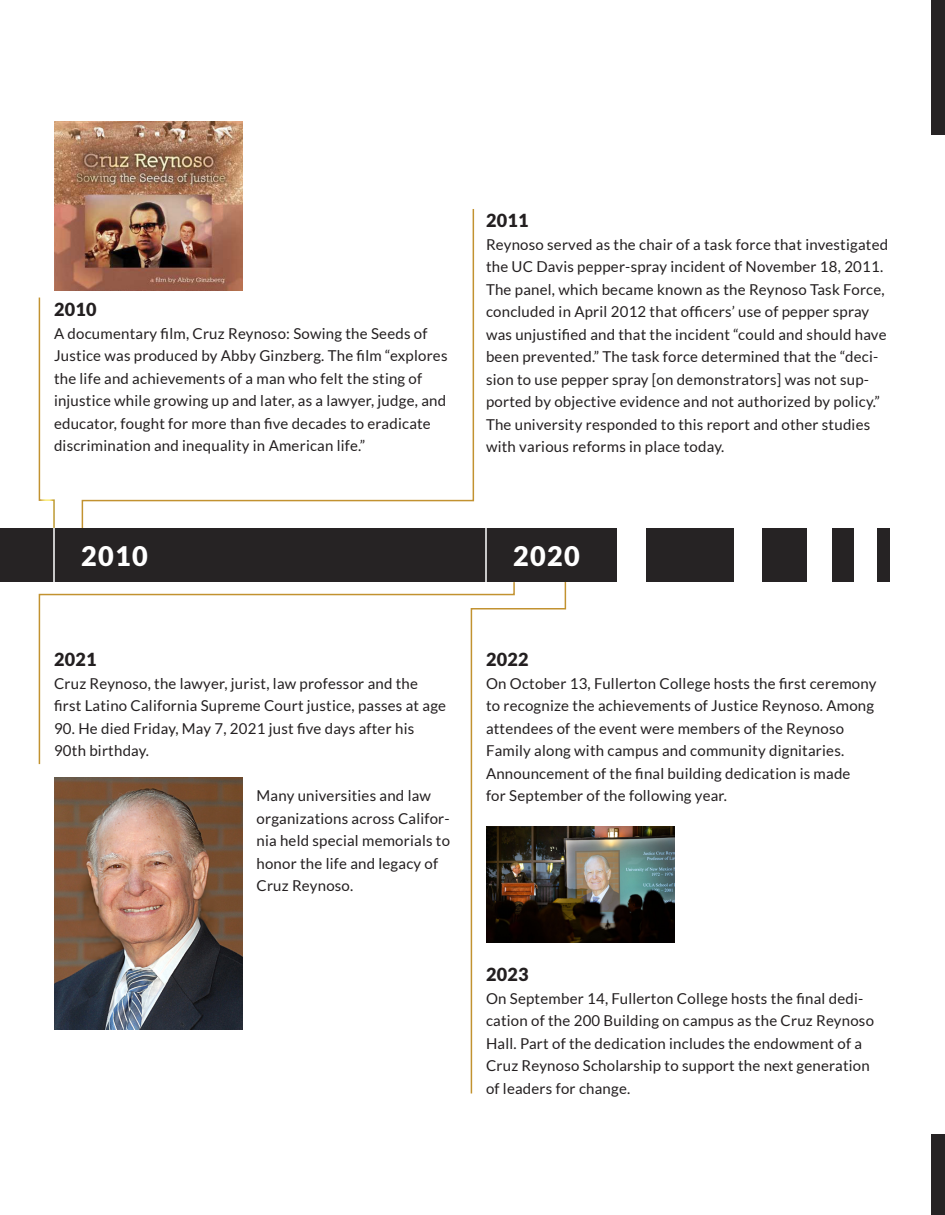
<style>
.page{position:relative;width:945px;height:1215px;background:#fff}
.page>*{position:absolute;margin:0;border:0;box-sizing:border-box;transform-origin:0 0}
.t1{font:900 27px "Lato";letter-spacing:.05em;color:#fff}
.Awards_Titles{font:900 18px "Lato";letter-spacing:.015em;color:#231f20}
.Timeline_Copy{font:15px/22.5px "Lato";letter-spacing:.015em;color:#231f20}
</style>
<div class="page">
<div style="left:932px;top:1134px;width:13px;height:81px;background:#262324"></div>
<svg style="left:470px;top:582px;width:97px;height:512px"></svg>
<svg style="left:81px;top:209px;width:394px;height:319px"></svg>
<svg style="left:38px;top:297px;width:17px;height:231px"></svg>
<div style="left:0;top:528px;width:616px;height:54px;background:#262324"></div>
<div style="left:646px;top:528px;width:88px;height:54px;background:#262324"></div>
<div style="left:762px;top:528px;width:44px;height:54px;background:#262324"></div>
<div style="left:832px;top:528px;width:22px;height:54px;background:#262324"></div>
<div style="left:877px;top:528px;width:13px;height:54px;background:#262324"></div>
<hr style="left:53px;top:528px;width:2px;height:55px;background:#fff">
<hr style="left:485px;top:526px;width:2px;height:57px;background:#fff">
<img style="left:54px;top:777px;width:189px;height:252px">
<img style="left:54px;top:122px;width:189px;height:169px">
<svg style="left:38px;top:581px;width:478px;height:185px"></svg>
<img style="left:486px;top:827px;width:189px;height:115px">
<div style="left:932px;top:0;width:13px;height:135px;background:#262324"></div>
<p class="Awards_Titles" style="left:54px;top:299px;width:44px">2010</p>
<p class="Timeline_Copy" style="left:54px;top:322px;width:395px">A documentary film, Cruz Reynoso: Sowing the Seeds of Justice was produced by Abby Ginzberg. The film “explores the life and achievements of a man who felt the sting of injustice while growing up and later, as a lawyer, judge, and educator, fought for more than five decades to eradicate discrimination and inequality in American life.”</p>
<p class="Awards_Titles" style="left:486px;top:210px;width:44px">2011</p>
<p class="Timeline_Copy" style="left:486px;top:233px;width:404px">Reynoso served as the chair of a task force that investigated the UC Davis pepper-spray incident of November 18, 2011.<br>The panel, which became known as the Reynoso Task Force, concluded in April 2012 that officers’ use of pepper spray was unjustified and that the incident “could and should have been prevented.” The task force determined that the “deci&shy;sion to use pepper spray [on demonstrators] was not sup&shy;ported by objective evidence and not authorized by policy.” The university responded to this report and other studies with various reforms in place today.</p>
<p class="t1" style="left:81px;top:540px;width:68px">2010</p>
<p class="t1" style="left:513px;top:540px;width:68px">2020</p>
<p class="Awards_Titles" style="left:54px;top:649px;width:44px">2021</p>
<p class="Timeline_Copy" style="left:54px;top:672px;width:394px">Cruz Reynoso, the lawyer, jurist, law professor and the first Latino California Supreme Court justice, passes at age</p>
<p class="Timeline_Copy" style="left:54px;top:717px;width:362px">90. He died Friday, May 7, 2021 just five days after his<br>90th birthday.</p>
<p class="Timeline_Copy" style="left:256px;top:784px;width:195px">Many universities and law organizations across Califor&shy;nia held special memorials to honor the life and legacy of<br>Cruz Reynoso.</p>
<p class="Awards_Titles" style="left:486px;top:649px;width:44px">2022</p>
<p class="Timeline_Copy" style="left:486px;top:672px;width:392px">On October 13, Fullerton College hosts the first ceremony to recognize the achievements of Justice Reynoso. Among attendees of the event were members of the Reynoso Family along with campus and community dignitaries.<br>Announcement of the final building dedication is made<br>for September of the following year.</p>
<p class="Awards_Titles" style="left:486px;top:964px;width:44px">2023</p>
<p class="Timeline_Copy" style="left:486px;top:987px;width:390px">On September 14, Fullerton College hosts the final dedi&shy;cation of the 200 Building on campus as the Cruz Reynoso Hall. Part of the dedication includes the endowment of a Cruz Reynoso Scholarship to support the next generation of leaders for change.</p>
</div>
